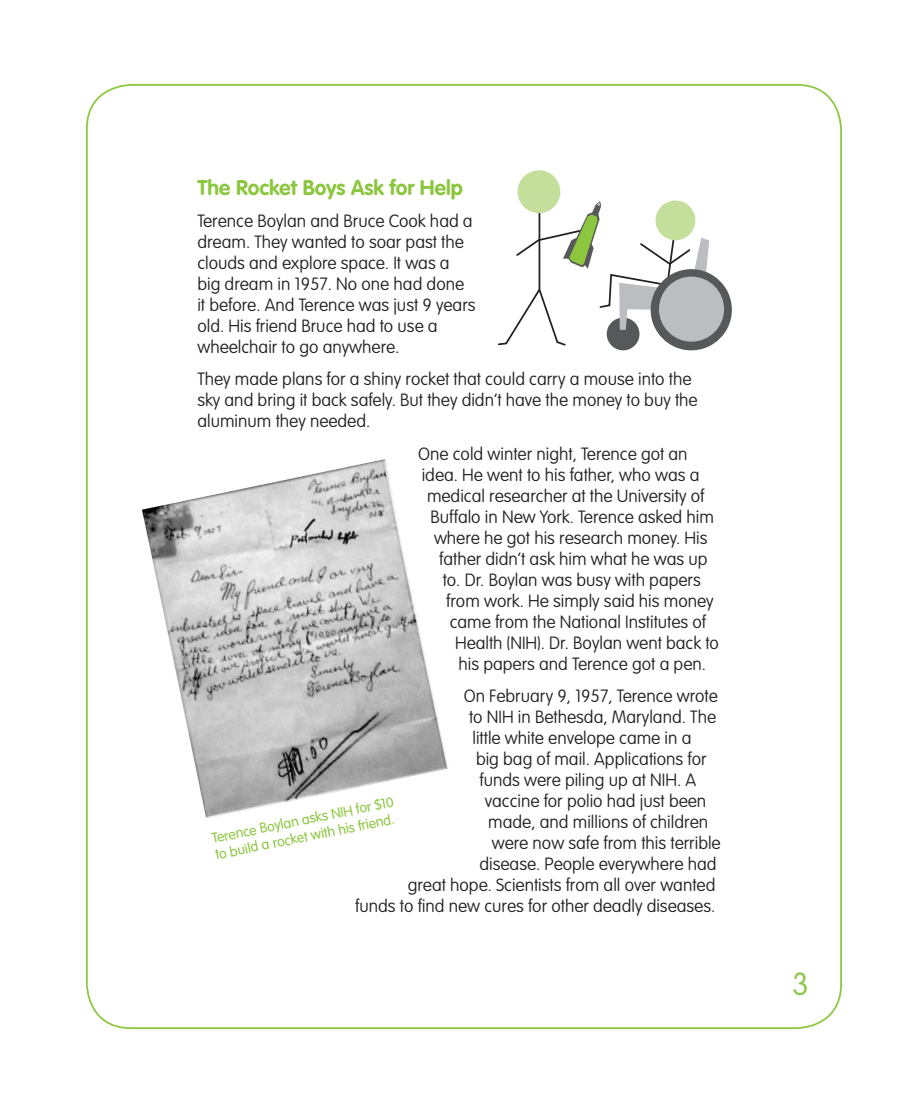
<style>
.page{position:relative;width:924px;height:1113px;background:#fff}
.page>*{position:absolute;margin:0;border:0;box-sizing:border-box;transform-origin:0 0}
.t1{font:100 31.5px "VAG Rounded Std";color:#8bc63e}
.t2{font:700 21px "VAG Rounded Std";color:#8bc63e}
.t3{font:100 17.5px/21px "VAG Rounded Std";color:#231f20}
.t4{font:300 14px/16.8px "VAG Rounded Std";color:#8bc63e}
</style>
<div class="page">
<div style="left:607px;top:318px;width:32px;height:32px;background:#57585a;border-radius:50%"></div>
<div style="left:651px;top:269px;width:81px;height:81px;background:#57585a;border-radius:50%"></div>
<div style="left:659px;top:277px;width:65px;height:65px;background:#bcbdc0;border-radius:50%"></div>
<div style="left:518px;top:170px;width:42px;height:43px;background:#c4df9b;border-radius:50%"></div>
<svg style="left:498px;top:201px;width:211px;height:146px"></svg>
<img style="left:142px;top:459px;width:306px;height:360px">
<h4 class="t2" style="left:197px;top:175px;width:267px">The Rocket Boys Ask for Help</h4>
<p class="t3" style="left:197px;top:211px;width:280px">Terence Boylan and Bruce Cook had a dream. They wanted to soar past the clouds and explore space. It was a big dream in 1957. No one had done it before. And Terence was just 9 years old. His friend Bruce had to use a wheelchair to go anywhere.</p>
<p class="t3" style="left:197px;top:369px;width:502px">They made plans for a shiny rocket that could carry a mouse into the sky and bring it back safely. But they didn’t have the money to buy the aluminum they needed.</p>
<p class="t3" style="left:418px;top:444px;width:271px">One cold winter night, Terence got an</p>
<p class="t3" style="left:422px;top:465px;width:279px">idea. He went to his father, who was a</p>
<p class="t3" style="left:427px;top:486px;width:279px">medical researcher at the University of</p>
<p class="t3" style="left:430px;top:507px;width:285px">Buffalo in New York. Terence asked him</p>
<p class="t3" style="left:434px;top:528px;width:275px">where he got his research money. His</p>
<p class="t3" style="left:439px;top:549px;width:270px">father didn’t ask him what he was up</p>
<p class="t3" style="left:443px;top:570px;width:260px">to. Dr. Boylan was busy with papers</p>
<p class="t3" style="left:446px;top:591px;width:269px">from work. He simply said his money</p>
<p class="t3" style="left:450px;top:612px;width:258px">came from the National Institutes of</p>
<p class="t3" style="left:455px;top:633px;width:265px">Health (NIH). Dr. Boylan went back to</p>
<p class="t3" style="left:458px;top:654px;width:249px">his papers and Terence got a pen.</p>
<p class="t3" style="left:464px;top:686px;width:256px">On February 9, 1957, Terence wrote</p>
<p class="t3" style="left:469px;top:707px;width:249px">to NIH in Bethesda, Maryland. The</p>
<p class="t3" style="left:472px;top:728px;width:220px">little white envelope came in a</p>
<p class="t3" style="left:476px;top:749px;width:232px">big bag of mail. Applications for</p>
<p class="t3" style="left:480px;top:770px;width:218px">funds were piling up at NIH. A</p>
<p class="t3" style="left:485px;top:791px;width:223px">vaccine for polio had just been</p>
<p class="t3" style="left:488px;top:812px;width:221px">made, and millions of children</p>
<p class="t3" style="left:492px;top:833px;width:230px">were now safe from this terrible</p>
<p class="t3" style="left:480px;top:854px;width:239px">disease. People everywhere had</p>
<p class="t3" style="left:408px;top:875px;width:309px">great hope. Scientists from all over wanted</p>
<p class="t3" style="left:355px;top:896px;width:362px">funds to find new cures for other deadly diseases.</p>
<p class="t4" style="left:211px;top:830px;width:186px;rotate:-11deg">Terence Boylan asks NIH for $10 to build a rocket with his friend.</p>
<h1 class="t1" style="left:792px;top:966px;width:18px">3</h1>
</div>
